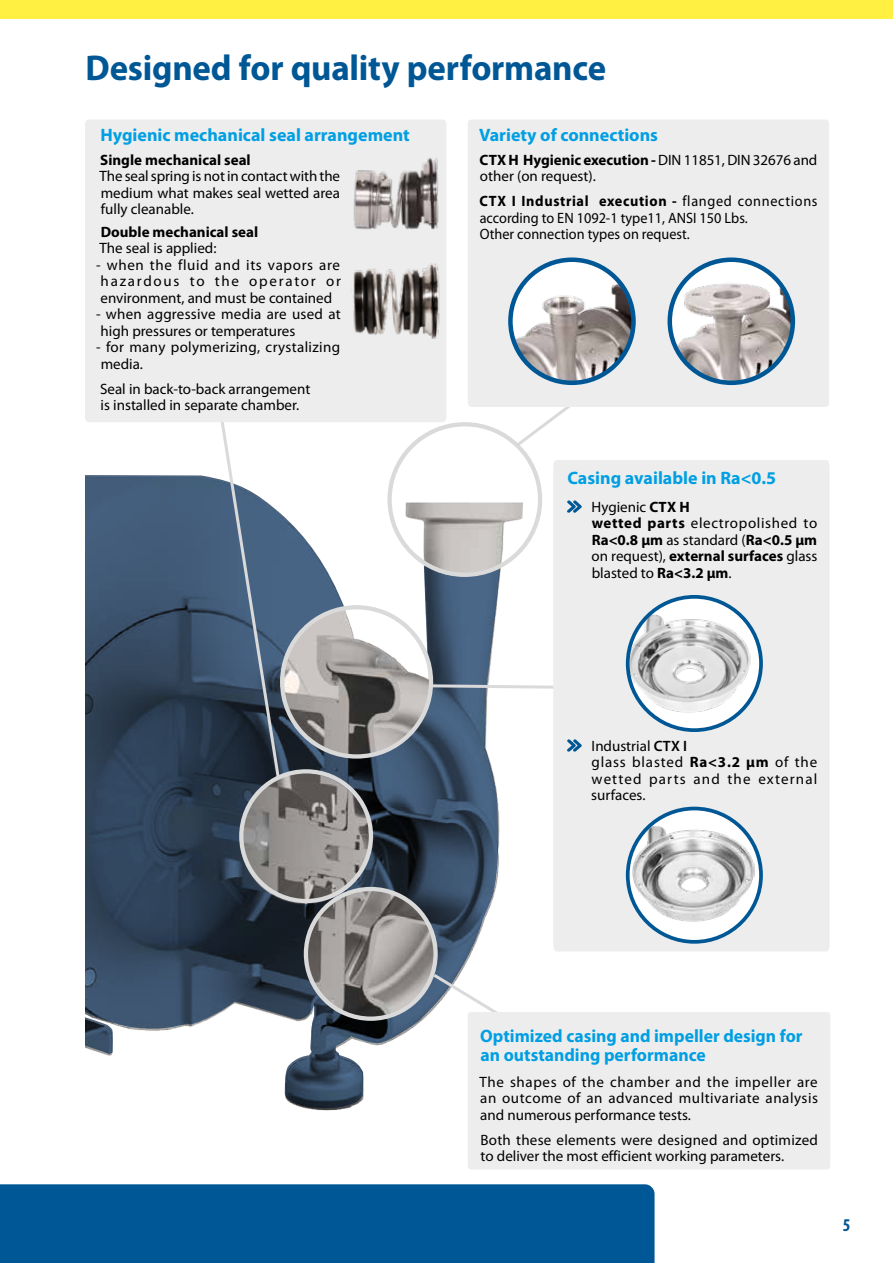
<style>
.page{position:relative;width:893px;height:1263px;background:#fff}
.page>*{position:absolute;margin:0;border:0;box-sizing:border-box;transform-origin:0 0}
.t1{font:700 36px "Myriad Pro";letter-spacing:-.005em;color:#005795}
.t2{font:700 18px/19.5px "Myriad Pro";color:#009fe3}
.t3{font:700 condensed 18px "Myriad Pro";color:#005795}
.t4{font:15px/16.5px "Myriad Pro";color:#000}
.t5{font:15px/16.5px "Myriad Pro";color:#000;scale:.95 1}
.t6{font:15px/16.5px "Myriad Pro";letter-spacing:.045em;color:#000;text-align:center}
.t7{font:15px/16.5px "Myriad Pro";letter-spacing:.055em;color:#000}
.t8{font:700 15px "Myriad Pro";color:#000}
.t9{font:15px/16.5px "Myriad Pro";letter-spacing:.02em;color:#000}
.s1{font-weight:700}
.s2{font-weight:600}
</style>
<div class="page">
<div style="left:0;top:1184px;width:655px;height:79px;background:#005795"></div>
<div style="left:0;top:0;width:893px;height:19px;background:#fff042"></div>
<svg style="left:85px;top:474px;width:415px;height:634px"></svg>
<svg style="left:210px;top:422px;width:72px;height:361px"></svg>
<svg style="left:430px;top:971px;width:70px;height:87px"></svg>
<svg style="left:426px;top:683px;width:127px;height:7px"></svg>
<div style="left:280px;top:605px;width:153px;height:154px;border:4px solid #dadada;border-radius:50%"></div>
<div style="left:387px;top:422px;width:155px;height:155px;border:4px solid #dadada;border-radius:50%"></div>
<div style="left:239px;top:769px;width:134px;height:134px;border:4px solid #dadada;border-radius:50%"></div>
<div style="left:304px;top:887px;width:134px;height:134px;border:4px solid #dadada;border-radius:50%"></div>
<svg style="left:513px;top:407px;width:57px;height:42px"></svg>
<div style="left:468px;top:1012px;width:362px;height:157px;background:#ededed"></div>
<div style="left:468px;top:120px;width:361px;height:287px;background:#ededed"></div>
<div style="left:85px;top:120px;width:361px;height:302px;background:#ededed"></div>
<div style="left:553px;top:460px;width:277px;height:491px;background:#ededed"></div>
<svg style="left:670px;top:260px;width:123px;height:123px"></svg>
<img style="left:670px;top:270px;width:123px;height:113px">
<div style="left:667px;top:257px;width:128px;height:128px;border:4px solid #005795;border-radius:50%"></div>
<svg style="left:510px;top:260px;width:123px;height:123px"></svg>
<img style="left:510px;top:270px;width:123px;height:113px">
<div style="left:508px;top:257px;width:128px;height:128px;border:4px solid #005795;border-radius:50%"></div>
<img style="left:346px;top:155px;width:97px;height:79px">
<img style="left:348px;top:260px;width:98px;height:82px">
<svg style="left:567px;top:500px;width:15px;height:13px"></svg>
<svg style="left:567px;top:739px;width:15px;height:13px"></svg>
<svg style="left:628px;top:597px;width:133px;height:133px"></svg>
<img style="left:628px;top:612px;width:123px;height:101px">
<div style="left:626px;top:595px;width:137px;height:137px;border:4px solid #005795;border-radius:50%"></div>
<svg style="left:628px;top:808px;width:133px;height:134px"></svg>
<img style="left:632px;top:824px;width:123px;height:99px">
<div style="left:626px;top:807px;width:137px;height:137px;border:4px solid #005795;border-radius:50%"></div>
<h1 class="t1" style="left:86px;top:45px;width:522px">Designed for quality performance</h1>
<p class="t2" style="left:101px;top:125px;width:311px">Hygienic mechanical seal arrangement</p>
<p class="t2" style="left:479px;top:125px;width:180px">Variety of connections</p>
<p class="t8" style="left:100px;top:150px;width:152px">Single mechanical seal</p>
<p class="t4" style="left:100px;top:168px;width:242px;text-align:justify">The seal spring is not in contact with the medium what makes seal wetted area fully cleanable.</p>
<p class="t8" style="left:101px;top:222px;width:159px">Double mechanical seal</p>
<p class="t4" style="left:100px;top:240px;width:118px">The seal is applied:</p>
<p class="t6" style="left:96px;top:256px;width:246px">- when the fluid and its vapors are hazardous to the operator or environment, and must be contained</p>
<p class="t4" style="left:101px;top:306px;width:242px;text-indent:-5px">- when aggressive media are used at high pressures or temperatures</p>
<p class="t9" style="left:101px;top:339px;width:241px;text-indent:-5px">- for many polymerizing, crystalizing media.</p>
<p class="t4" style="left:100px;top:380px;width:212px">Seal in back-to-back arrangement is installed in separate chamber.</p>
<p class="t4" style="left:480px;top:151px;width:339px"><span class="s1">CTX H Hygienic execution -</span> DIN 11851, DIN 32676 and other (on request).</p>
<p class="t5" style="left:480px;top:193px;width:357px"><span class="s1">CTX I Industrial execution -</span> flanged connections according to EN 1092-1 type11, ANSI 150 Lbs.<br>Other connection types on request.</p>
<p class="t2" style="left:567px;top:468px;width:210px">Casing available in Ra&lt;0.5</p>
<p class="t4" style="left:591px;top:498px;width:227px">Hygienic <span class="s1">CTX H<br>wetted parts</span> electropolished to<br><span class="s1">Ra&lt;0.8 μm</span> as standard (<span class="s1">Ra&lt;0.5 μm </span>on request), <span class="s1">external surfaces</span> glass blasted to <span class="s1">Ra&lt;3.2 μm</span>.</p>
<p class="t7" style="left:591px;top:737px;width:228px">Industrial <span class="s2">CTX I<br></span>glass blasted <span class="s1">Ra&lt;3.2 μm</span> of the wetted parts and the external surfaces.</p>
<p class="t2" style="left:480px;top:1025px;width:324px">Optimized casing and impeller design for an outstanding performance</p>
<p class="t4" style="left:480px;top:1073px;width:340px;text-align:justify">The shapes of the chamber and the impeller are an outcome of an advanced multivariate analysis and numerous performance tests.</p>
<p class="t4" style="left:480px;top:1131px;width:339px">Both these elements were designed and optimized to deliver the most efficient working parameters.</p>
<p class="t3" style="left:843px;top:1214px;width:9px">5</p>
</div>
